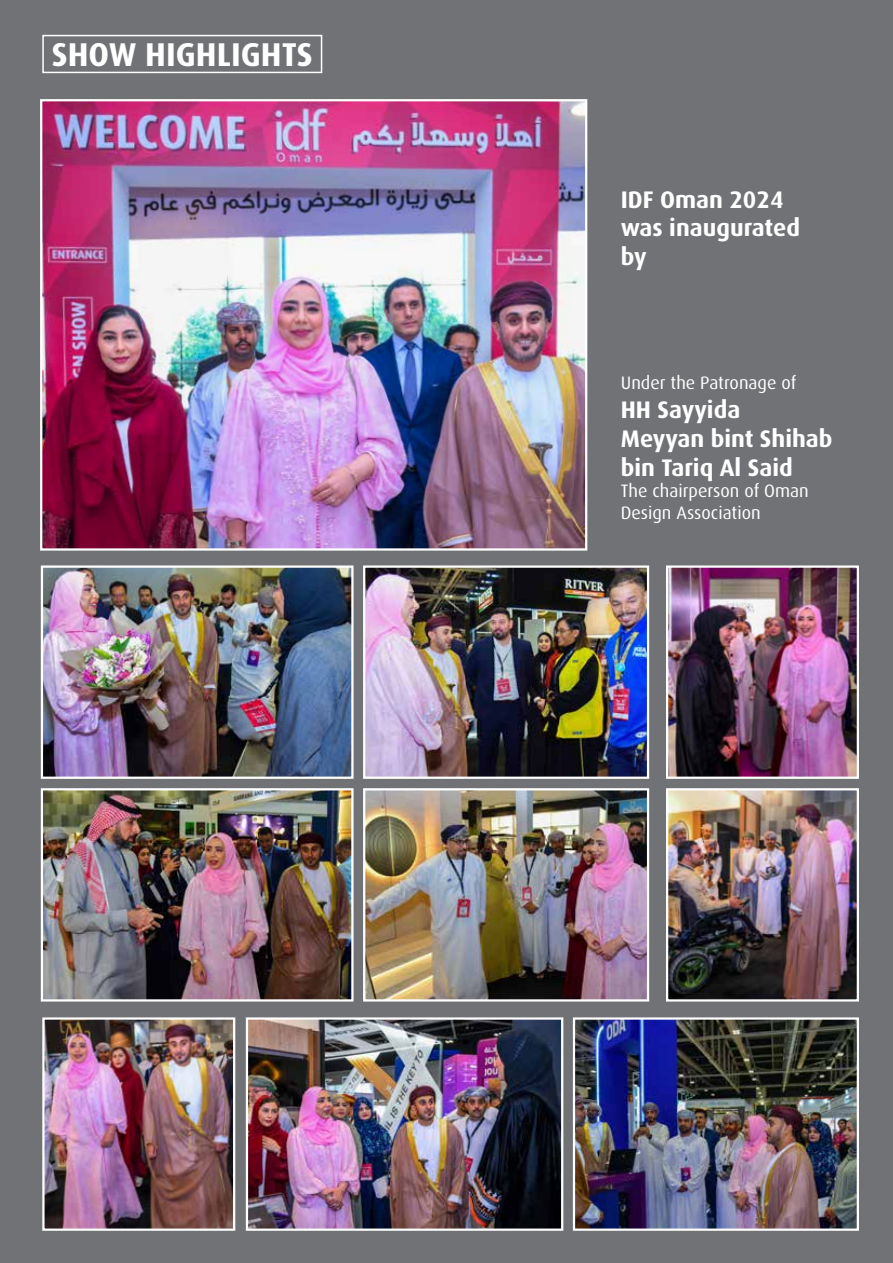
<style>
.page{position:relative;width:893px;height:1263px;background:#717275}
.page>*{position:absolute;margin:0;border:0;box-sizing:border-box;transform-origin:0 0}
.t1{font:700 33px "Dax";color:#fff}
.t2{font:700 24px/28.8px "Dax";color:#fff}
.t3{font:18px/21.6px "Dax";color:#fff}
</style>
<div class="page">
<div style="left:42px;top:35px;width:280px;height:38px;border:2px solid #fff"></div>
<img style="left:43px;top:102px;width:541px;height:446px">
<div style="left:40px;top:99px;width:547px;height:452px;border:2px solid #fff"></div>
<img style="left:44px;top:568px;width:307px;height:208px">
<div style="left:41px;top:565px;width:313px;height:214px;border:2px solid #fff"></div>
<img style="left:44px;top:791px;width:307px;height:207px">
<div style="left:41px;top:788px;width:313px;height:213px;border:2px solid #fff"></div>
<img style="left:249px;top:1020px;width:311px;height:208px">
<div style="left:246px;top:1017px;width:317px;height:214px;border:2px solid #fff"></div>
<img style="left:45px;top:1020px;width:187px;height:208px">
<div style="left:42px;top:1017px;width:193px;height:214px;border:2px solid #fff"></div>
<img style="left:669px;top:791px;width:187px;height:207px">
<div style="left:666px;top:788px;width:193px;height:213px;border:2px solid #fff"></div>
<img style="left:669px;top:568px;width:187px;height:208px">
<div style="left:666px;top:565px;width:193px;height:214px;border:2px solid #fff"></div>
<img style="left:366px;top:568px;width:280px;height:208px">
<div style="left:363px;top:565px;width:286px;height:214px;border:2px solid #fff"></div>
<img style="left:366px;top:791px;width:280px;height:207px">
<div style="left:363px;top:788px;width:286px;height:213px;border:2px solid #fff"></div>
<img style="left:576px;top:1020px;width:280px;height:208px">
<div style="left:573px;top:1017px;width:286px;height:214px;border:2px solid #fff"></div>
<h1 class="t1" style="left:52px;top:35px;width:263px">SHOW HIGHLIGHTS</h1>
<p class="t2" style="left:621px;top:185px;width:181px">IDF Oman 2024 was inaugurated by</p>
<p class="t3" style="left:621px;top:372px;width:177px">Under the Patronage of</p>
<p class="t2" style="left:621px;top:395px;width:213px">HH Sayyida<br>Meyyan bint Shihab bin Tariq Al Said</p>
<p class="t3" style="left:621px;top:480px;width:189px">The chairperson of Oman<br>Design Association</p>
</div>
